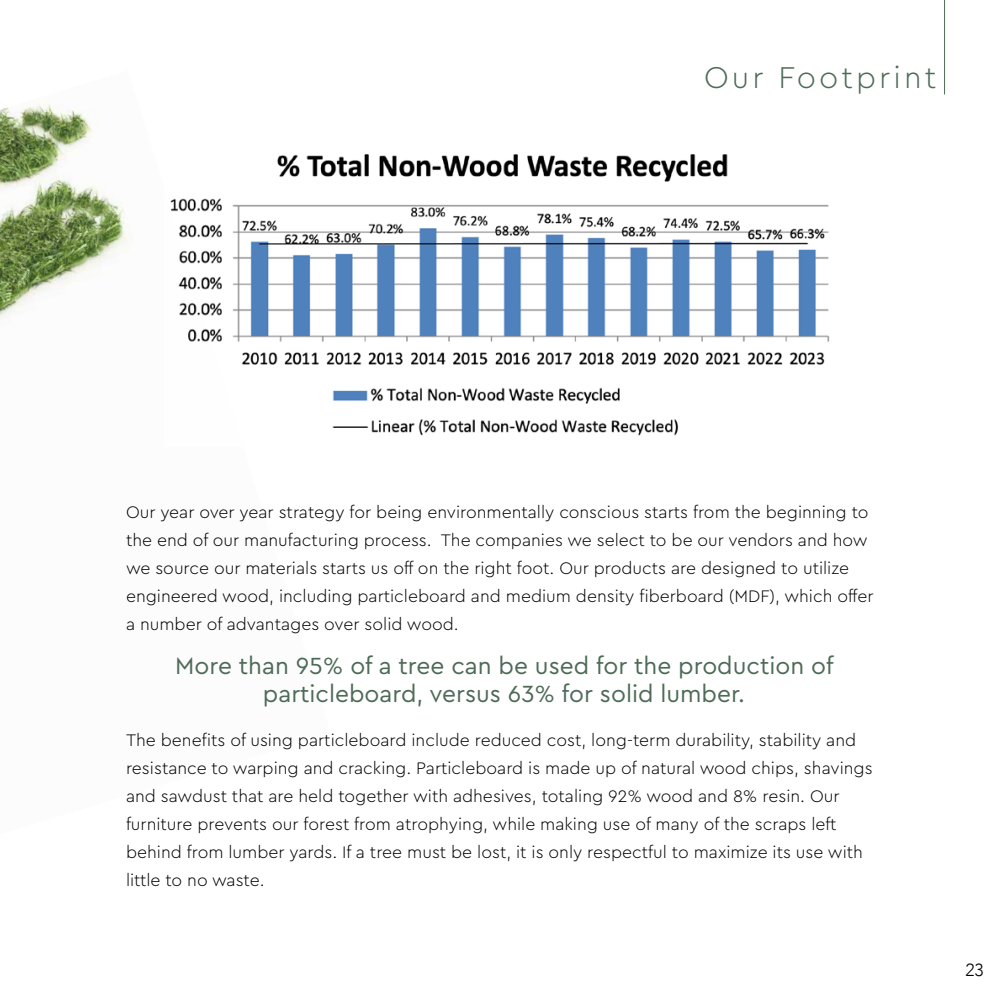
<style>
.page{position:relative;width:1008px;height:1008px;background:#fff}
.page>*{position:absolute;margin:0;border:0;box-sizing:border-box;transform-origin:0 0}
.t1{font:300 31.5px "Cera Pro";letter-spacing:.1em;color:#4d6b57}
.t2{font:24.5px/28px "Cera Pro";color:#4d6b57;text-align:center}
.t3{font:300 17.5px/28px "Cera Pro";color:#000}
.t4{font:300 17.5px "Avenir";color:#000}
</style>
<div class="page">
<img style="left:0;top:103px;width:128px;height:217px">
<img style="left:170px;top:154px;width:660px;height:282px">
<hr style="left:944px;top:0;width:1px;height:94px;background:#4d6b57">
<h1 class="t1" style="left:704px;top:56px;width:234px">Our Footprint</h1>
<p class="t3" style="left:126px;top:498px;width:749px">Our year over year strategy for being environmentally conscious starts from the beginning to the end of our manufacturing process. The companies we select to be our vendors and how we source our materials starts us off on the right foot. Our products are designed to utilize engineered wood, including particleboard and medium density fiberboard (MDF), which offer a number of advantages over solid wood.</p>
<h2 class="t2" style="left:175px;top:651px;width:660px">More than 95% of a tree can be used for the production of particleboard, versus 63% for solid lumber.</h2>
<p class="t3" style="left:126px;top:725px;width:748px">The benefits of using particleboard include reduced cost, long-term durability, stability and resistance to warping and cracking. Particleboard is made up of natural wood chips, shavings and sawdust that are held together with adhesives, totaling 92% wood and 8% resin. Our furniture prevents our forest from atrophying, while making use of many of the scraps left behind from lumber yards. If a tree must be lost, it is only respectful to maximize its use with little to no waste.</p>
<p class="t4" style="left:965px;top:960px;width:20px">23</p>
</div>
